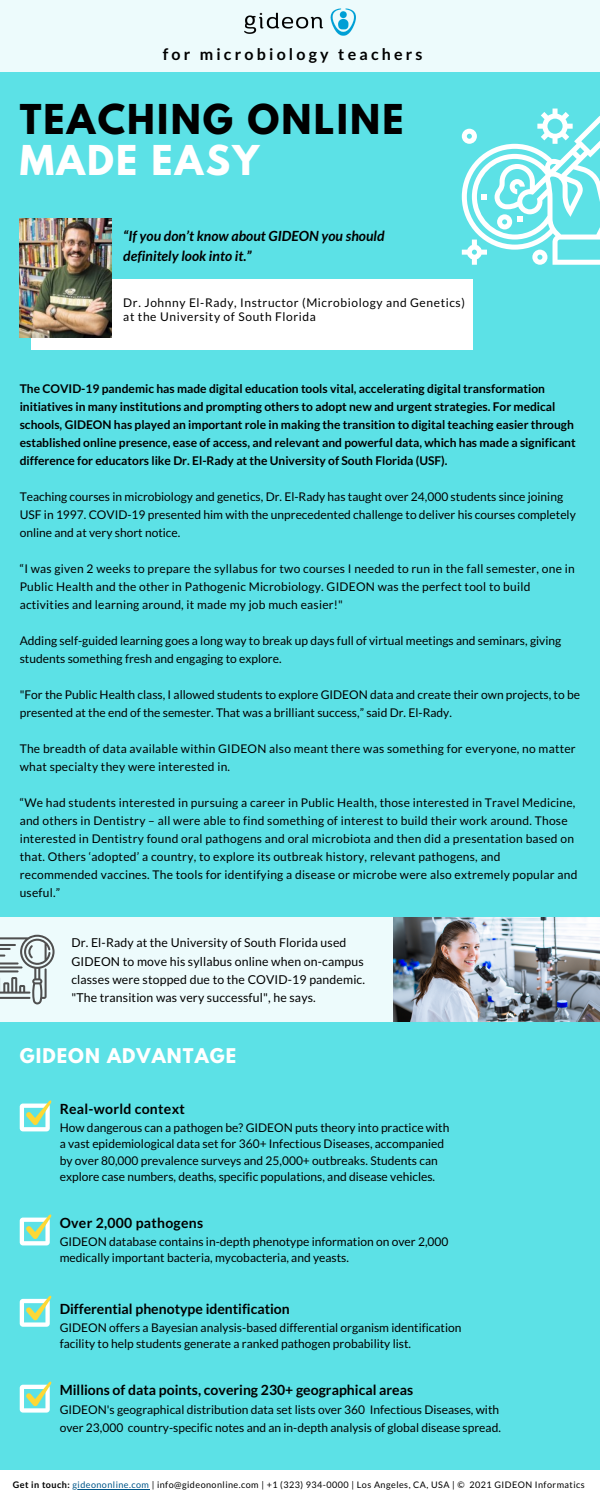
<style>
.page{position:relative;width:600px;height:1500px;background:#5ce1e6}
.page>*{position:absolute;margin:0;border:0;box-sizing:border-box;transform-origin:0 0}
.t1{font:700 36.4px "League Spartan";letter-spacing:.06em;color:#000}
.t2{font:700 36.4px "League Spartan";letter-spacing:.06em;color:#fff}
.t3{font:700 18px "League Spartan";letter-spacing:.06em;color:#fff}
.t4{font:700 16px "Lato";letter-spacing:.2em;color:#000}
.t5{font:700 14px "Lato";color:#000}
.t6{font:italic 700 14px/19.5px "Lato";color:#000}
.t7{font:700 14px "Lato";letter-spacing:.02em;color:#000}
.t8{font:12.3px/18.4px "Lato";letter-spacing:.01em;color:#000}
.t9{font:12px/18px "Lato";color:#000}
.t10{font:12px/18px "Lato";letter-spacing:.02em;color:#000}
.t11{font:700 12px/18px "Lato";color:#000}
.t12{font:12px/14.4px "Lato";letter-spacing:.05em;color:#000}
.t13{font:9px "Lato";letter-spacing:.05em;color:#000}
.s1{font-weight:700}
.s2{color:#005689}
</style>
<div class="page">
<div style="left:0;top:1470px;width:600px;height:30px;background:#fff"></div>
<div style="left:0;top:0;width:600px;height:71px;background:#edfbfc"></div>
<img style="left:244px;top:8px;width:112px;height:64px">
<svg style="left:20px;top:1381px;width:31px;height:32px"></svg>
<svg style="left:20px;top:1214px;width:31px;height:31px"></svg>
<svg style="left:462px;top:109px;width:138px;height:156px"></svg>
<img style="left:393px;top:917px;width:207px;height:105px">
<div style="left:0;top:917px;width:393px;height:105px;background:#edfbfc"></div>
<svg style="left:0;top:935px;width:55px;height:69px"></svg>
<svg style="left:20px;top:1295px;width:31px;height:32px"></svg>
<hr style="left:73px;top:1489px;width:77px;height:1px;background:#005689">
<div style="left:31px;top:279px;width:441px;height:71px;background:#fff"></div>
<img style="left:20px;top:218px;width:92px;height:119px">
<svg style="left:20px;top:1100px;width:31px;height:31px"></svg>
<p class="t4" style="left:163px;top:44px;width:261px">for microbiology teachers</p>
<p class="t1" style="left:20px;top:102px;width:385px">TEACHING ONLINE</p>
<p class="t2" style="left:20px;top:142px;width:241px">MADE EASY</p>
<p class="t6" style="left:123px;top:226px;width:263px">“If you don’t know about GIDEON you should definitely look into it.”</p>
<p class="t12" style="left:123px;top:295px;width:343px">Dr. Johnny El-Rady, Instructor (Microbiology and Genetics) at the University of South Florida</p>
<p class="t11" style="left:20px;top:379px;width:558px">The COVID-19 pandemic has made digital education tools vital, accelerating digital transformation initiatives in many institutions and prompting others to adopt new and urgent strategies. For medical schools, GIDEON has played an important role in making the transition to digital teaching easier through established online presence, ease of access, and relevant and powerful data, which has made a significant difference for educators like Dr. El-Rady at the University of South Florida (USF).</p>
<p class="t9" style="left:20px;top:487px;width:558px">Teaching courses in microbiology and genetics, Dr. El-Rady has taught over 24,000 students since joining<br>USF in 1997. COVID-19 presented him with the unprecedented challenge to deliver his courses completely online and at very short notice.</p>
<p class="t10" style="left:20px;top:559px;width:557px">“I was given 2 weeks to prepare the syllabus for two courses I needed to run in the fall semester, one in<br>Public Health and the other in Pathogenic Microbiology. GIDEON was the perfect tool to build activities and learning around, it made my job much easier!"</p>
<p class="t9" style="left:20px;top:631px;width:543px">Adding self-guided learning goes a long way to break up days full of virtual meetings and seminars, giving students something fresh and engaging to explore.</p>
<p class="t9" style="left:20px;top:685px;width:562px">"For the Public Health class, I allowed students to explore GIDEON data and create their own projects, to be presented at the end of the semester. That was a brilliant success,” said Dr. El-Rady.</p>
<p class="t10" style="left:20px;top:739px;width:558px">The breadth of data available within GIDEON also meant there was something for everyone, no matter what specialty they were interested in.</p>
<p class="t10" style="left:20px;top:793px;width:559px">“We had students interested in pursuing a career in Public Health, those interested in Travel Medicine, and others in Dentistry – all were able to find something of interest to build their work around. Those interested in Dentistry found oral pathogens and oral microbiota and then did a presentation based on that. Others ‘adopted’ a country, to explore its outbreak history, relevant pathogens, and recommended vaccines. The tools for identifying a disease or microbe were also extremely popular and useful.”</p>
<p class="t8" style="left:71px;top:933px;width:295px">Dr. El-Rady at the University of South Florida used<br>GIDEON to move his syllabus online when on-campus classes were stopped due to the COVID-19 pandemic.</p>
<p class="t8" style="left:71px;top:988px;width:246px">"The transition was very successful", he says.</p>
<p class="t3" style="left:20px;top:1047px;width:218px">GIDEON ADVANTAGE</p>
<p class="t7" style="left:60px;top:1100px;width:127px">Real-world context</p>
<p class="t9" style="left:60px;top:1118px;width:391px">How dangerous can a pathogen be? GIDEON puts theory into practice with</p>
<p class="t9" style="left:60px;top:1135px;width:386px">a vast epidemiological data set for 360+ Infectious Diseases, accompanied</p>
<p class="t9" style="left:60px;top:1151px;width:380px">by over 80,000 prevalence surveys and 25,000+ outbreaks. Students can</p>
<p class="t9" style="left:60px;top:1168px;width:377px">explore case numbers, deaths, specific populations, and disease vehicles.</p>
<p class="t7" style="left:60px;top:1214px;width:145px">Over 2,000 pathogens</p>
<p class="t9" style="left:60px;top:1233px;width:390px;line-height:16.5px">GIDEON database contains in-depth phenotype information on over 2,000 medically important bacteria, mycobacteria, and yeasts.</p>
<p class="t5" style="left:60px;top:1300px;width:232px">Differential phenotype identification</p>
<p class="t9" style="left:60px;top:1319px;width:403px;line-height:16.5px">GIDEON offers a Bayesian analysis-based differential organism identification facility to help students generate a ranked pathogen probability list.</p>
<p class="t5" style="left:60px;top:1381px;width:355px">Millions of data points, covering 230+ geographical areas</p>
<p class="t9" style="left:60px;top:1400px;width:443px">GIDEON's geographical distribution data set lists over 360 Infectious Diseases, with over 23,000 country-specific notes and an in-depth analysis of global disease spread.</p>
<p class="t13" style="left:13px;top:1479px;width:573px"><span class="s1">Get in touch:</span> <span class="s2">gideononline.com</span> | info@gideononline.com | +1 (323) 934-0000 | Los Angeles, CA, USA | © 2021 GIDEON Informatics</p>
</div>
